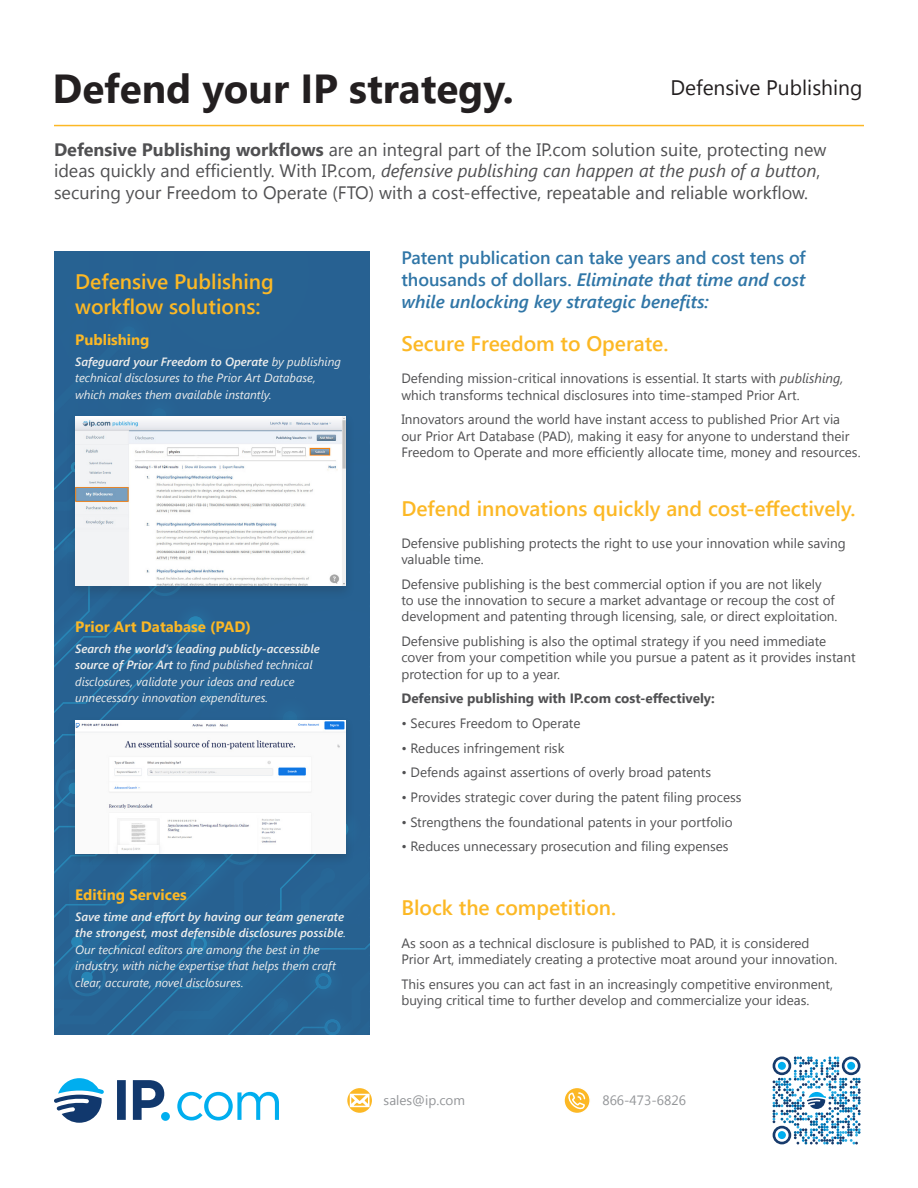
<style>
.page{position:relative;width:918px;height:1188px;background:#fff}
.page>*{position:absolute;margin:0;border:0;box-sizing:border-box;transform-origin:0 0}
.t1{font:700 40.5px "Segoe UI";color:#231f20}
.t2{font:600 21px/25.2px "Segoe UI";color:#fcb825}
.t3{font:21px "Segoe UI";color:#231f20}
.t4{font:18px/21.6px "Segoe UI";color:#505052}
.t5{font:600 18px/21.6px "Segoe UI";color:#3076a7;text-align:justify}
.t6{font:700 15px "Segoe UI";color:#fcb825}
.t7{font:13.5px/16.2px "Segoe UI";color:#505052}
.t8{font:700 13.5px "Segoe UI";color:#505052}
.t9{font:13.5px "Segoe UI";color:#939598}
.t10{font:italic 12px/16.5px "Segoe UI";color:#ecedec}
.s1{font-weight:700}
.s2{font-style:italic}
.s3{font-weight:600}
</style>
<div class="page">
<svg style="left:117px;top:1080px;width:47px;height:40px"></svg>
<svg style="left:177px;top:1092px;width:102px;height:29px"></svg>
<svg style="left:54px;top:1078px;width:50px;height:45px"></svg>
<div style="left:161px;top:1112px;width:9px;height:9px;background:#00aeef;border-radius:50%"></div>
<svg style="left:347px;top:1087px;width:26px;height:27px"></svg>
<div style="left:346px;top:1087px;width:27px;height:27px;border:2px solid #fff;border-radius:50%"></div>
<svg style="left:348px;top:1092px;width:24px;height:17px"></svg>
<svg style="left:564px;top:1087px;width:26px;height:27px"></svg>
<div style="left:563px;top:1087px;width:28px;height:27px;border:2px solid #fff;border-radius:50%"></div>
<svg style="left:568px;top:1092px;width:18px;height:18px"></svg>
<div style="left:54px;top:251px;width:315px;height:784px;background:#276192"></div>
<hr style="left:54px;top:125px;width:810px;height:1px;background:#fcb825">
<div style="left:67px;top:717px;width:287px;height:149px;background:#231f20;opacity:.2"></div>
<img style="left:75px;top:721px;width:271px;height:132px">
<div style="left:66px;top:412px;width:289px;height:187px;background:#231f20;opacity:.2"></div>
<img style="left:75px;top:417px;width:271px;height:169px">
<svg style="left:773px;top:1057px;width:88px;height:87px"></svg>
<p class="t1" style="left:52px;top:50px;width:463px">Defend your IP strategy.</p>
<p class="t4" style="left:54px;top:138px;width:774px"><span class="s1">Defensive Publishing workflows</span> are an integral part of the IP.com solution suite, protecting new ideas quickly and efficiently. With IP.com, <span class="s2">defensive publishing can happen at the push of a button</span>, securing your Freedom to Operate (FTO) with a cost-effective, repeatable and reliable workflow.</p>
<p class="t3" style="left:670px;top:73px;width:194px">Defensive Publishing</p>
<p class="t2" style="left:75px;top:267px;width:200px">Defensive Publishing workflow solutions:</p>
<p class="t6" style="left:75px;top:326px;width:76px">Publishing</p>
<p class="t10" style="left:75px;top:352px;width:267px"><span class="s3">Safeguard your Freedom to Operate</span> by publishing technical disclosures to the Prior Art Database, which makes them available instantly.</p>
<p class="t6" style="left:75px;top:613px;width:177px">Prior Art Database (PAD)</p>
<p class="t10" style="left:75px;top:638px;width:246px"><span class="s3">Search the world’s leading publicly-accessible source of Prior Art</span> to find published technical disclosures, validate your ideas and reduce unnecessary innovation expenditures.</p>
<p class="t6" style="left:75px;top:881px;width:113px">Editing Services</p>
<p class="t10" style="left:75px;top:906px;width:272px"><span class="s3">Save time and effort by having our team generate the strongest, most defensible disclosures possible</span>.<br>Our technical editors are among the best in the industry, with niche expertise that helps them craft clear, accurate, novel disclosures.</p>
<p class="t5" style="left:401px;top:246px;width:406px">Patent publication can take years and cost tens of thousands of dollars. <span class="s2">Eliminate that time and cost while unlocking key strategic benefits:</span></p>
<p class="t2" style="left:401px;top:329px;width:269px">Secure Freedom to Operate.</p>
<p class="t7" style="left:401px;top:370px;width:443px">Defending mission-critical innovations is essential. It starts with <span class="s2">publishing, </span>which transforms technical disclosures into time-stamped Prior Art.</p>
<p class="t7" style="left:401px;top:411px;width:461px">Innovators around the world have instant access to published Prior Art via our Prior Art Database (PAD), making it easy for anyone to understand their<br>Freedom to Operate and more efficiently allocate time, money and resources.</p>
<p class="t2" style="left:401px;top:494px;width:456px">Defend innovations quickly and cost-effectively.</p>
<p class="t7" style="left:401px;top:535px;width:446px">Defensive publishing protects the right to use your innovation while saving valuable time.</p>
<p class="t7" style="left:401px;top:576px;width:438px">Defensive publishing is the best commercial option if you are not likely<br>to use the innovation to secure a market advantage or recoup the cost of development and patenting through licensing, sale, or direct exploitation.</p>
<p class="t7" style="left:401px;top:633px;width:456px">Defensive publishing is also the optimal strategy if you need immediate cover from your competition while you pursue a patent as it provides instant protection for up to a year.</p>
<p class="t8" style="left:401px;top:686px;width:315px">Defensive publishing with IP.com cost-effectively:</p>
<p class="t7" style="left:401px;top:714px;width:181px">• Secures Freedom to Operate</p>
<p class="t7" style="left:401px;top:739px;width:165px">• Reduces infringement risk</p>
<p class="t7" style="left:401px;top:764px;width:311px">• Defends against assertions of overly broad patents</p>
<p class="t7" style="left:401px;top:789px;width:342px">• Provides strategic cover during the patent filing process</p>
<p class="t7" style="left:401px;top:813px;width:333px">• Strengthens the foundational patents in your portfolio</p>
<p class="t7" style="left:401px;top:838px;width:329px">• Reduces unnecessary prosecution and filing expenses</p>
<p class="t2" style="left:401px;top:893px;width:216px">Block the competition.</p>
<p class="t7" style="left:401px;top:934px;width:438px">As soon as a technical disclosure is published to PAD, it is considered<br>Prior Art, immediately creating a protective moat around your innovation.</p>
<p class="t7" style="left:401px;top:975px;width:433px">This ensures you can act fast in an increasingly competitive environment, buying critical time to further develop and commercialize your ideas.</p>
<p class="t9" style="left:384px;top:1091px;width:83px">sales@ip.com</p>
<p class="t9" style="left:602px;top:1091px;width:85px">866-473-6826</p>
</div>
